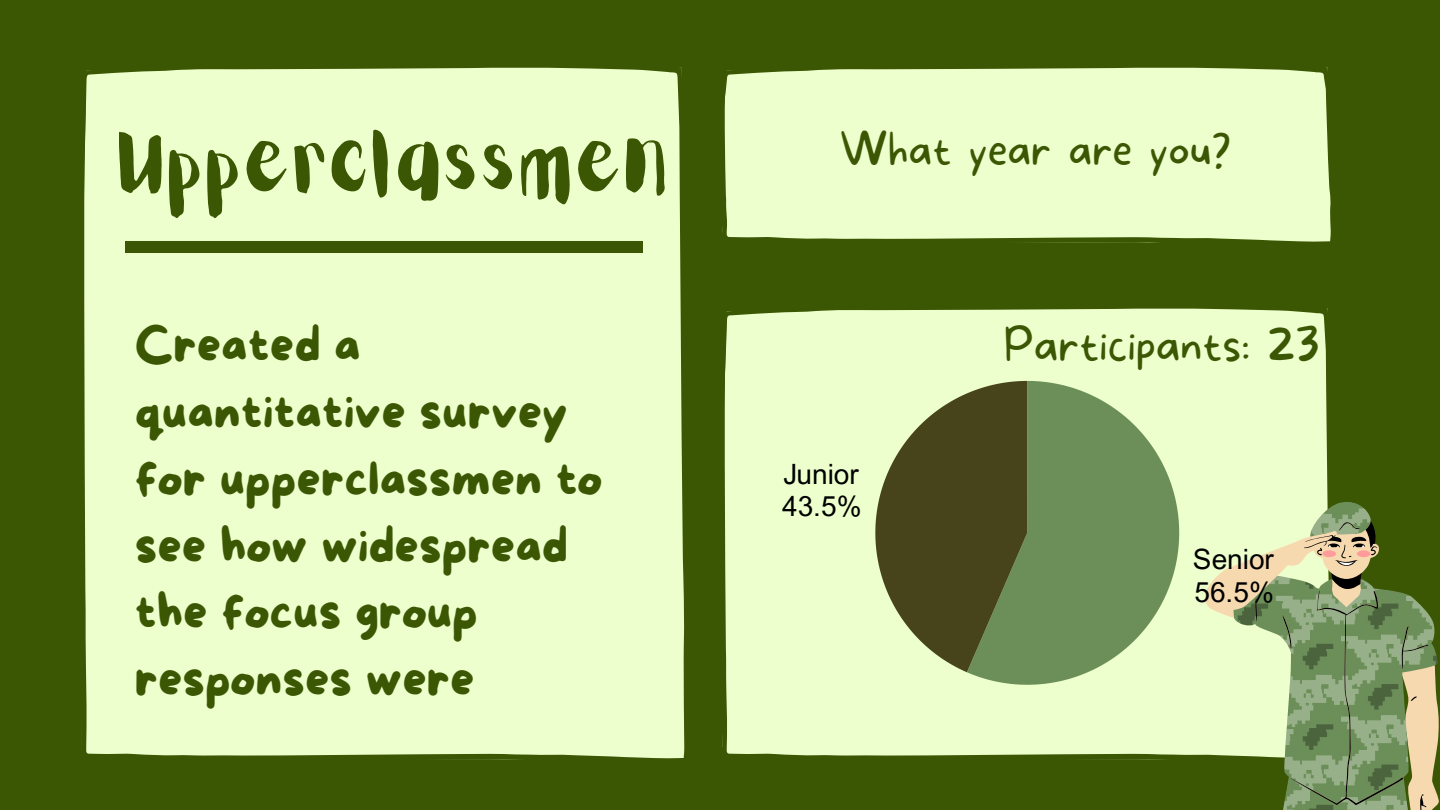
<style>
.page{position:relative;width:1440px;height:810px;background:#3b5704}
.page>*{position:absolute;margin:0;border:0;box-sizing:border-box;transform-origin:0 0}
.t1{font:73.5px "Aloja Extended";color:#3b5704}
.t2{font:47.7px/66.8px "More Sugar";color:#3b5704}
.t3{font:100 45.3px "More Sugar";color:#3b5704}
.t4{font:100 43.7px "More Sugar";color:#3b5704}
.t5{font:28px/33px "Arial MT Pro";color:#000}
</style>
<div class="page">
<div style="left:84px;top:67px;width:601px;height:693px;background:#edffcc"></div>
<div style="left:722px;top:67px;width:609px;height:176px;background:#edffcc"></div>
<div style="left:722px;top:308px;width:606px;height:452px;background:#edffcc"></div>
<svg style="left:1205px;top:503px;width:234px;height:301px;fill:#edffcc"></svg>
<svg style="left:1234px;top:498px;width:204px;height:306px;fill:#edffcc"></svg>
<svg style="left:1269px;top:508px;width:167px;height:74px"></svg>
<svg style="left:1238px;top:582px;width:200px;height:228px"></svg>
<svg style="left:1255px;top:520px;width:174px;height:290px;background:#8da16f"></svg>
<svg style="left:1322px;top:544px;width:49px;height:22px"></svg>
<svg style="left:967px;top:381px;width:212px;height:304px;background:#87a771"></svg>
<svg style="left:875px;top:381px;width:152px;height:291px;background:#6a6f43"></svg>
<div style="left:125px;top:242px;width:518px;height:11px;background:#3b5704"></div>
<p class="t1" style="left:119px;top:130px;width:555px">Upperclassmen</p>
<p class="t2" style="left:135px;top:315px;width:469px">Created a quantitative survey for upperclassmen to see how widespread the focus group responses were</p>
<h1 class="t4" style="left:840px;top:124px;width:393px">What year are you?</h1>
<p class="t5" style="left:782px;top:461px;width:81px">Junior<br>43.5%</p>
<p class="t3" style="left:1004px;top:318px;width:317px">Participants: 23</p>
<p class="t5" style="left:1193px;top:546px;width:82px">Senior<br>56.5%</p>
</div>
